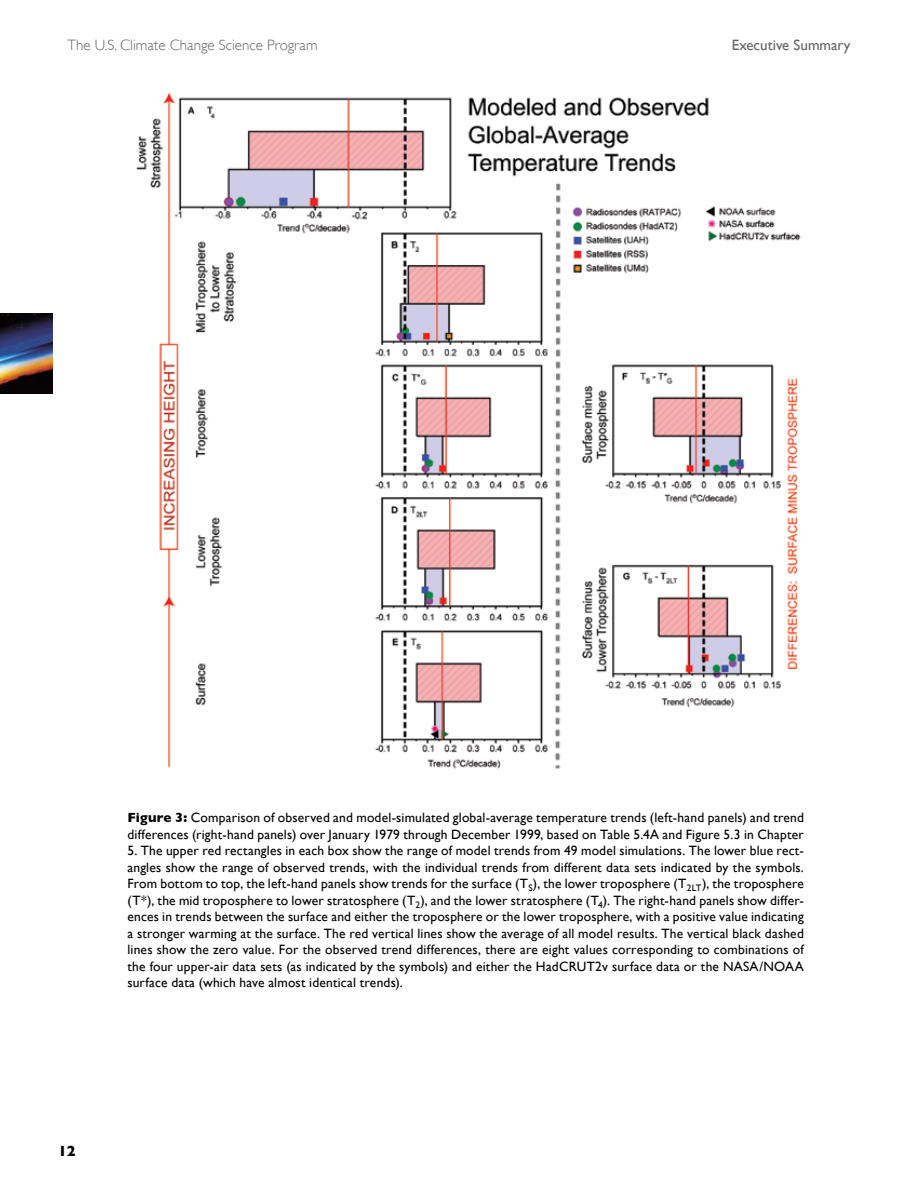
<style>
.page{position:relative;width:918px;height:1188px;background:#fff}
.page>*{position:absolute;margin:0;border:0;box-sizing:border-box;transform-origin:0 0}
.t1{font:300 15px "Gill Sans";color:#636466}
.t2{font:15px "Gill Sans";color:#636466}
.t3{font:700 15px "Gill Sans";color:#000}
.t4{font:13.5px/16.5px "Gill Sans";letter-spacing:.015em;color:#000}
.s1{font-weight:700}
</style>
<div class="page">
<img style="left:0;top:314px;width:52px;height:79px">
<img style="left:136px;top:92px;width:665px;height:677px">
<p class="t1" style="left:68px;top:36px;width:252px">The U.S. Climate Change Science Program</p>
<p class="t2" style="left:732px;top:36px;width:120px">Executive Summary</p>
<p class="t4" style="left:128px;top:809px;width:678px"><span class="s1">Figure 3:</span> Comparison of observed and model-simulated global-average temperature trends (left-hand panels) and trend differences (right-hand panels) over January 1979 through December 1999, based on Table 5.4A and Figure 5.3 in Chapter</p>
<p class="t4" style="left:128px;top:842px;width:678px;text-align:justify">5. The upper red rectangles in each box show the range of model trends from 49 model simulations. The lower blue rect&shy;angles show the range of observed trends, with the individual trends from different data sets indicated by the symbols.<br>From bottom to top, the left-hand panels show trends for the surface (T<sub>S</sub>), the lower troposphere (T<sub>2LT</sub>), the troposphere (T*), the mid troposphere to lower stratosphere (T<sub>2</sub>), and the lower stratosphere (T<sub>4</sub>). The right-hand panels show differ&shy;ences in trends between the surface and either the troposphere or the lower troposphere, with a positive value indicating a stronger warming at the surface. The red vertical lines show the average of all model results. The vertical black dashed lines show the zero value. For the observed trend differences, there are eight values corresponding to combinations of the four upper-air data sets (as indicated by the symbols) and either the HadCRUT2v surface data or the NASA/NOAA surface data (which have almost identical trends).</p>
<p class="t3" style="left:58px;top:1142px;width:19px">12</p>
</div>
